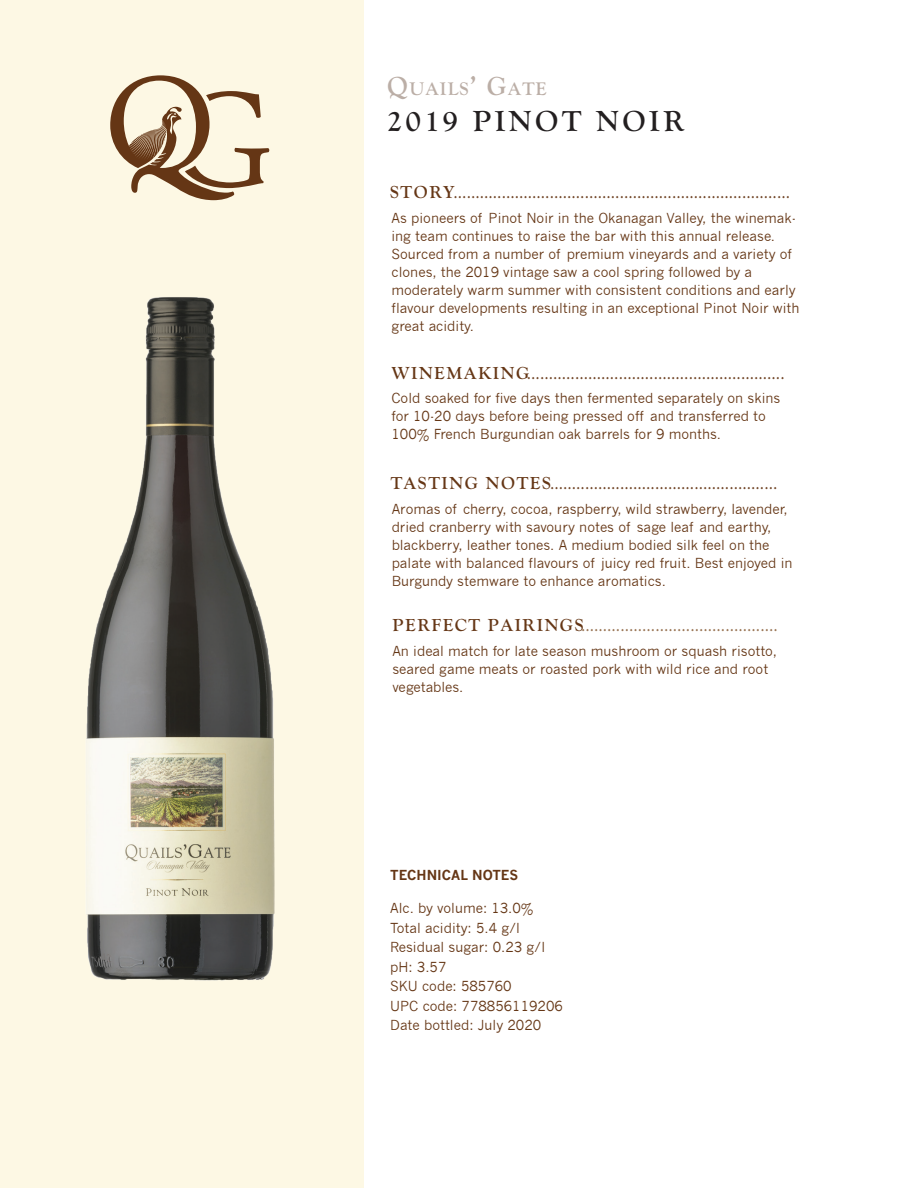
<style>
.page{position:relative;width:918px;height:1188px;background:#fff}
.page>*{position:absolute;margin:0;border:0;box-sizing:border-box;transform-origin:0 0}
.t1{font:700 30px "Goudy Old Sty";letter-spacing:.12em;color:#231f20}
.t2{font:700 18.9px "Goudy Old Sty";letter-spacing:.06em;color:#bbaea6}
.t3{font:18px "Goudy Old Sty";color:#653615}
.t4{font:18px "Goudy Old Sty";color:#8f6845}
.t5{font:13.5px/18px "News Gothic";color:#653615}
.t6{font:700 13.5px "News Gothic";color:#653615}
.s1{font-size:27px}
.s2{font-weight:700}
.s3{font-weight:700;color:#653615}
</style>
<div class="page">
<div style="left:0;top:0;width:364px;height:1188px;background:#fdf8e4"></div>
<svg style="left:110px;top:75px;width:160px;height:125px"></svg>
<img style="left:86px;top:297px;width:189px;height:684px">
<h2 class="t2" style="left:387px;top:78px;width:161px"><span class="s1">Q</span>UAILS<span class="s1">’ G</span>ATE</h2>
<h1 class="t1" style="left:387px;top:104px;width:298px">2019 PINOT NOIR</h1>
<h3 class="t3" style="left:390px;top:182px;width:401px"><span class="s2">STORY</span>.............................................................................</h3>
<p class="t5" style="left:392px;top:209px;width:409px">As pioneers of Pinot Noir in the Okanagan Valley, the winemak&shy;ing team continues to raise the bar with this annual release.<br>Sourced from a number of premium vineyards and a variety of clones, the 2019 vintage saw a cool spring followed by a moderately warm summer with consistent conditions and early flavour developments resulting in an exceptional Pinot Noir with great acidity.</p>
<h3 class="t3" style="left:392px;top:364px;width:395px"><span class="s2">WINEMAKING</span>...........................................................</h3>
<p class="t5" style="left:392px;top:390px;width:390px">Cold soaked for five days then fermented separately on skins for 10-20 days before being pressed off and transferred to<br>100% French Burgundian oak barrels for 9 months.</p>
<h3 class="t3" style="left:391px;top:473px;width:388px"><span class="s2">TASTING NOTES</span>....................................................</h3>
<p class="t5" style="left:392px;top:500px;width:402px">Aromas of cherry, cocoa, raspberry, wild strawberry, lavender, dried cranberry with savoury notes of sage leaf and earthy, blackberry, leather tones. A medium bodied silk feel on the palate with balanced flavours of juicy red fruit. Best enjoyed in Burgundy stemware to enhance aromatics.</p>
<h3 class="t4" style="left:392px;top:615px;width:387px"><span class="s3">PERFECT PAIRINGS</span>.............................................</h3>
<p class="t5" style="left:392px;top:643px;width:386px">An ideal match for late season mushroom or squash risotto, seared game meats or roasted pork with wild rice and root vegetables.</p>
<p class="t6" style="left:390px;top:867px;width:130px">TECHNICAL NOTES</p>
<p class="t5" style="left:390px;top:899px;width:174px;line-height:19.5px">Alc. by volume: 13.0%<br>Total acidity: 5.4 g/l<br>Residual sugar: 0.23 g/l pH: 3.57<br>SKU code: 585760<br>UPC code: 778856119206<br>Date bottled: July 2020</p>
</div>
